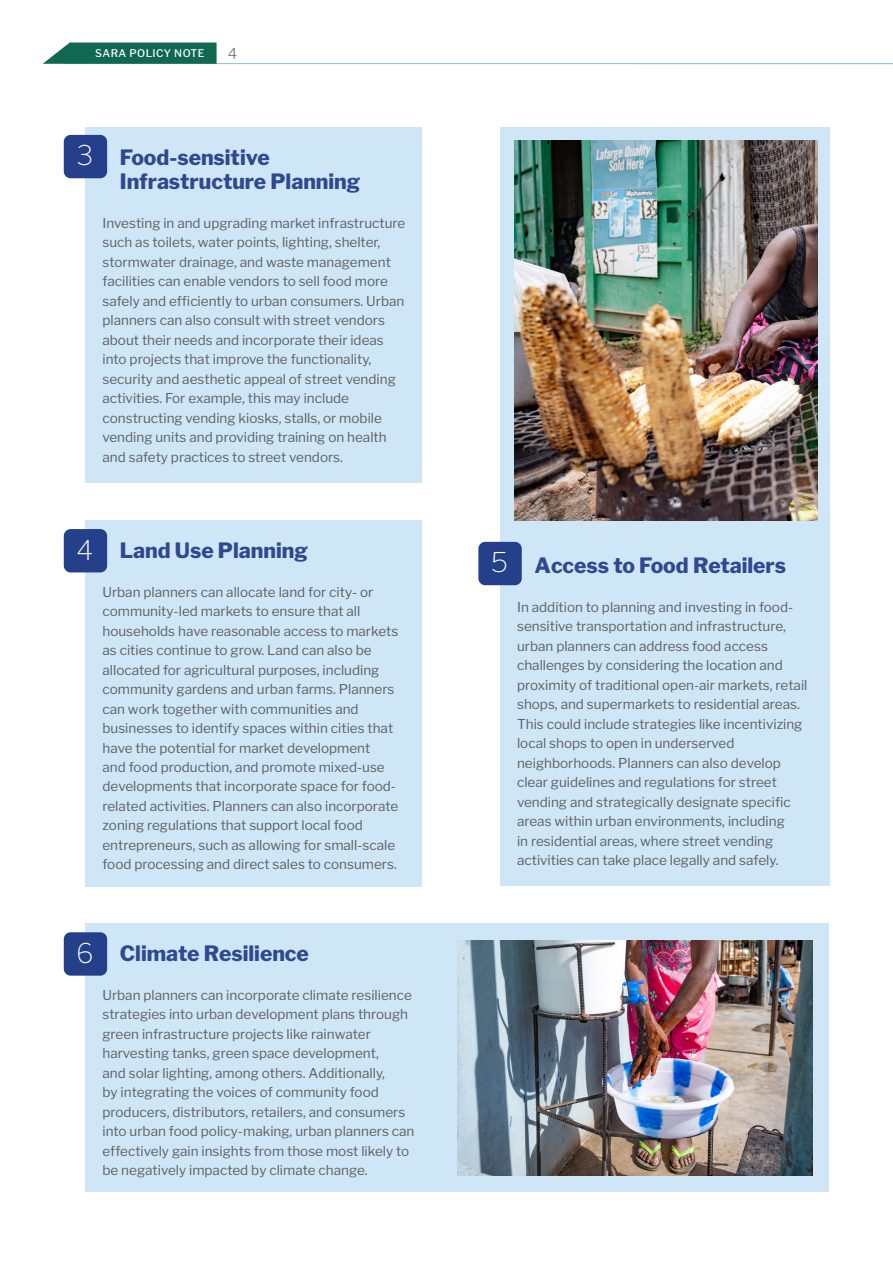
<style>
.page{position:relative;width:893px;height:1263px;background:#fff}
.page>*{position:absolute;margin:0;border:0;box-sizing:border-box;transform-origin:0 0}
.t1{font:100 27px "Libre Franklin";color:#fff}
.t2{font:800 21px/24px "Libre Franklin";color:#24408a}
.t3{font:200 15px "Libre Franklin";color:#57585a}
.t4{font:13.5px/19.5px "Libre Franklin";color:#57585a}
.t5{font:500 10.5px "Libre Franklin";letter-spacing:.04em;color:#fff}
</style>
<div class="page">
<hr style="left:64px;top:63px;width:829px;height:1px;background:#84c5ec">
<svg style="left:43px;top:43px;width:174px;height:21px"></svg>
<div style="left:85px;top:128px;width:337px;height:355px;background:#cce5f6"></div>
<div style="left:500px;top:127px;width:329px;height:759px;background:#cce5f6"></div>
<div style="left:85px;top:520px;width:337px;height:366px;background:#cce5f6"></div>
<div style="left:64px;top:135px;width:43px;height:43px;background:#24408a;border-radius:7px"></div>
<div style="left:478px;top:542px;width:44px;height:43px;background:#24408a;border-radius:7px"></div>
<div style="left:64px;top:529px;width:43px;height:43px;background:#24408a;border-radius:7px"></div>
<img style="left:514px;top:140px;width:304px;height:380px">
<div style="left:85px;top:923px;width:744px;height:269px;background:#cce5f6"></div>
<div style="left:64px;top:932px;width:43px;height:44px;background:#24408a;border-radius:7px"></div>
<img style="left:457px;top:940px;width:355px;height:235px">
<p class="t5" style="left:95px;top:47px;width:111px">SARA POLICY NOTE</p>
<p class="t3" style="left:228px;top:44px;width:11px">4</p>
<h1 class="t1" style="left:76px;top:139px;width:18px">3</h1>
<h2 class="t2" style="left:120px;top:145px;width:242px">Food-sensitive<br>Infrastructure Planning</h2>
<p class="t4" style="left:102px;top:213px;width:304px">Investing in and upgrading market infrastructure such as toilets, water points, lighting, shelter, stormwater drainage, and waste management facilities can enable vendors to sell food more safely and efficiently to urban consumers. Urban planners can also consult with street vendors about their needs and incorporate their ideas into projects that improve the functionality, security and aesthetic appeal of street vending activities. For example, this may include constructing vending kiosks, stalls, or mobile vending units and providing training on health and safety practices to street vendors.</p>
<h1 class="t1" style="left:76px;top:533px;width:18px">4</h1>
<h2 class="t2" style="left:120px;top:538px;width:190px">Land Use Planning</h2>
<p class="t4" style="left:102px;top:582px;width:297px">Urban planners can allocate land for city- or community-led markets to ensure that all households have reasonable access to markets as cities continue to grow. Land can also be allocated for agricultural purposes, including community gardens and urban farms. Planners can work together with communities and businesses to identify spaces within cities that have the potential for market development<br>and food production, and promote mixed-use developments that incorporate space for food&shy;related activities. Planners can also incorporate zoning regulations that support local food entrepreneurs, such as allowing for small-scale food processing and direct sales to consumers.</p>
<h1 class="t1" style="left:76px;top:937px;width:19px">6</h1>
<h2 class="t2" style="left:120px;top:941px;width:190px">Climate Resilience</h2>
<p class="t4" style="left:102px;top:985px;width:313px">Urban planners can incorporate climate resilience strategies into urban development plans through green infrastructure projects like rainwater harvesting tanks, green space development,<br>and solar lighting, among others. Additionally,<br>by integrating the voices of community food producers, distributors, retailers, and consumers into urban food policy-making, urban planners can effectively gain insights from those most likely to be negatively impacted by climate change.</p>
<h1 class="t1" style="left:491px;top:546px;width:19px">5</h1>
<h2 class="t2" style="left:534px;top:553px;width:253px">Access to Food Retailers</h2>
<p class="t4" style="left:517px;top:597px;width:292px">In addition to planning and investing in food&shy;sensitive transportation and infrastructure, urban planners can address food access challenges by considering the location and proximity of traditional open-air markets, retail shops, and supermarkets to residential areas.<br>This could include strategies like incentivizing local shops to open in underserved neighborhoods. Planners can also develop clear guidelines and regulations for street vending and strategically designate specific areas within urban environments, including<br>in residential areas, where street vending activities can take place legally and safely.</p>
</div>
